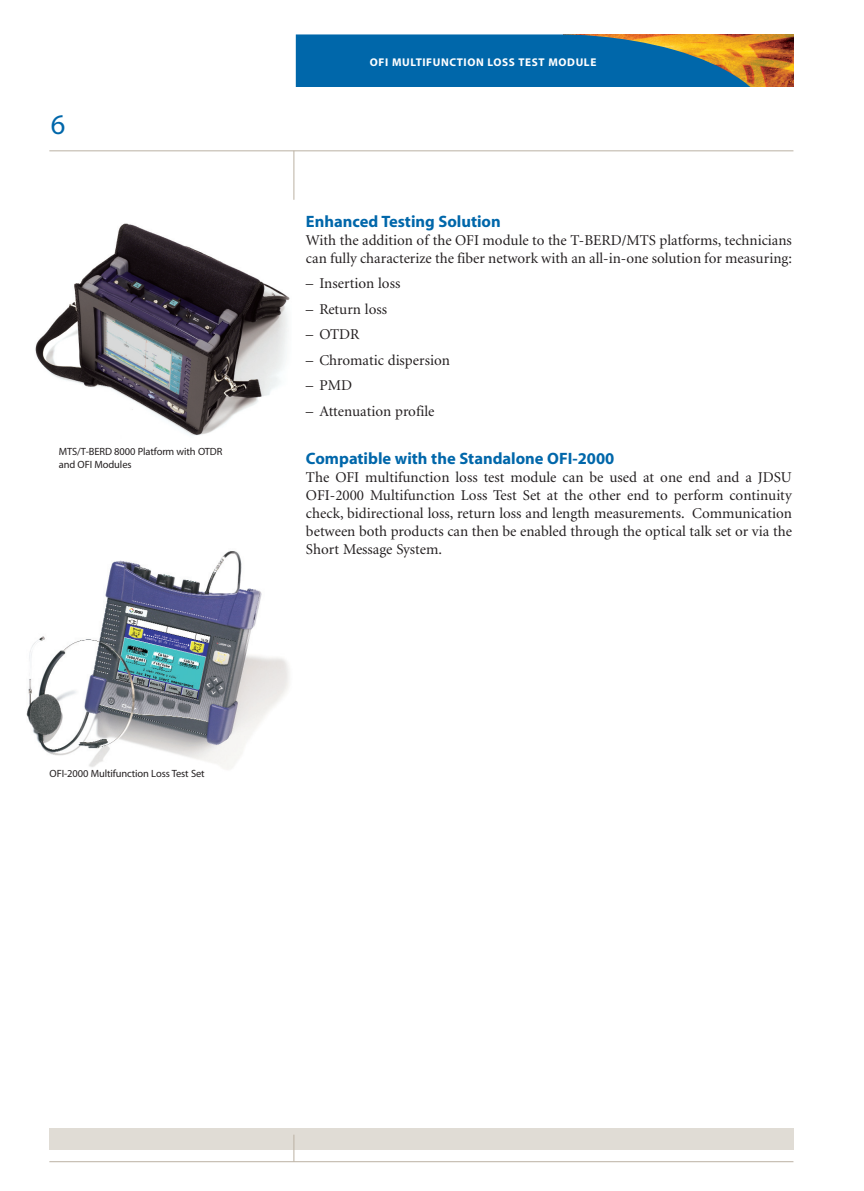
<style>
.page{position:relative;width:864px;height:1191px;background:#fff}
.page>*{position:absolute;margin:0;border:0;box-sizing:border-box;transform-origin:0 0}
.t1{font:28.5px "Myriad MM 400 600";color:#0067aa}
.t2{font:16.5px "Myriad MM 700 600";color:#0067aa}
.t3{font:15px/18px "Minion";color:#231f20}
.t4{font:11.25px "Myriad MM 700 600";letter-spacing:.055em;color:#fff}
.t5{font:10.5px/12.6px "Myriad MM 400 600";letter-spacing:-.01em;color:#231f20}
</style>
<div class="page">
<hr style="left:294px;top:151px;width:1px;height:49px;background:#bbb1a3">
<hr style="left:49px;top:150px;width:744px;height:1px;background:#bbb1a3">
<div style="left:49px;top:1128px;width:744px;height:21px;background:#e0dcd5"></div>
<svg style="left:294px;top:1135px;width:1px;height:26px"></svg>
<hr style="left:49px;top:1161px;width:744px;height:1px;background:#bbb1a3">
<img style="left:752px;top:34px;width:41px;height:52px">
<svg style="left:296px;top:34px;width:456px;height:52px;background:#206f98"></svg>
<img style="left:26px;top:551px;width:263px;height:218px">
<img style="left:35px;top:223px;width:255px;height:213px">
<h1 class="t1" style="left:51px;top:113px;width:16px">6</h1>
<p class="t5" style="left:59px;top:446px;width:165px">MTS/T-BERD 8000 Platform with OTDR and OFI Modules</p>
<p class="t4" style="left:370px;top:58px;width:228px">OFI MULTIFUNCTION LOSS TEST MODULE</p>
<p class="t2" style="left:306px;top:215px;width:196px">Enhanced Testing Solution</p>
<p class="t3" style="left:306px;top:232px;width:487px">With the addition of the OFI module to the T-BERD/MTS platforms, technicians can fully characterize the fiber network with an all-in-one solution for measuring:</p>
<p class="t3" style="left:306px;top:276px;width:96px">– Insertion loss</p>
<p class="t3" style="left:306px;top:301px;width:83px">– Return loss</p>
<p class="t3" style="left:306px;top:327px;width:55px">– OTDR</p>
<p class="t3" style="left:306px;top:352px;width:145px">– Chromatic dispersion</p>
<p class="t3" style="left:306px;top:378px;width:48px">– PMD</p>
<p class="t3" style="left:306px;top:403px;width:130px">– Attenuation profile</p>
<p class="t2" style="left:306px;top:452px;width:310px">Compatible with the Standalone OFI-2000</p>
<p class="t3" style="left:306px;top:469px;width:487px;text-align:justify">The OFI multifunction loss test module can be used at one end and a JDSU OFI-2000 Multifunction Loss Test Set at the other end to perform continuity check, bidirectional loss, return loss and length measurements. Communication between both products can then be enabled through the optical talk set or via the Short Message System.</p>
<p class="t5" style="left:50px;top:768px;width:157px">OFI-2000 Multifunction Loss Test Set</p>
</div>
